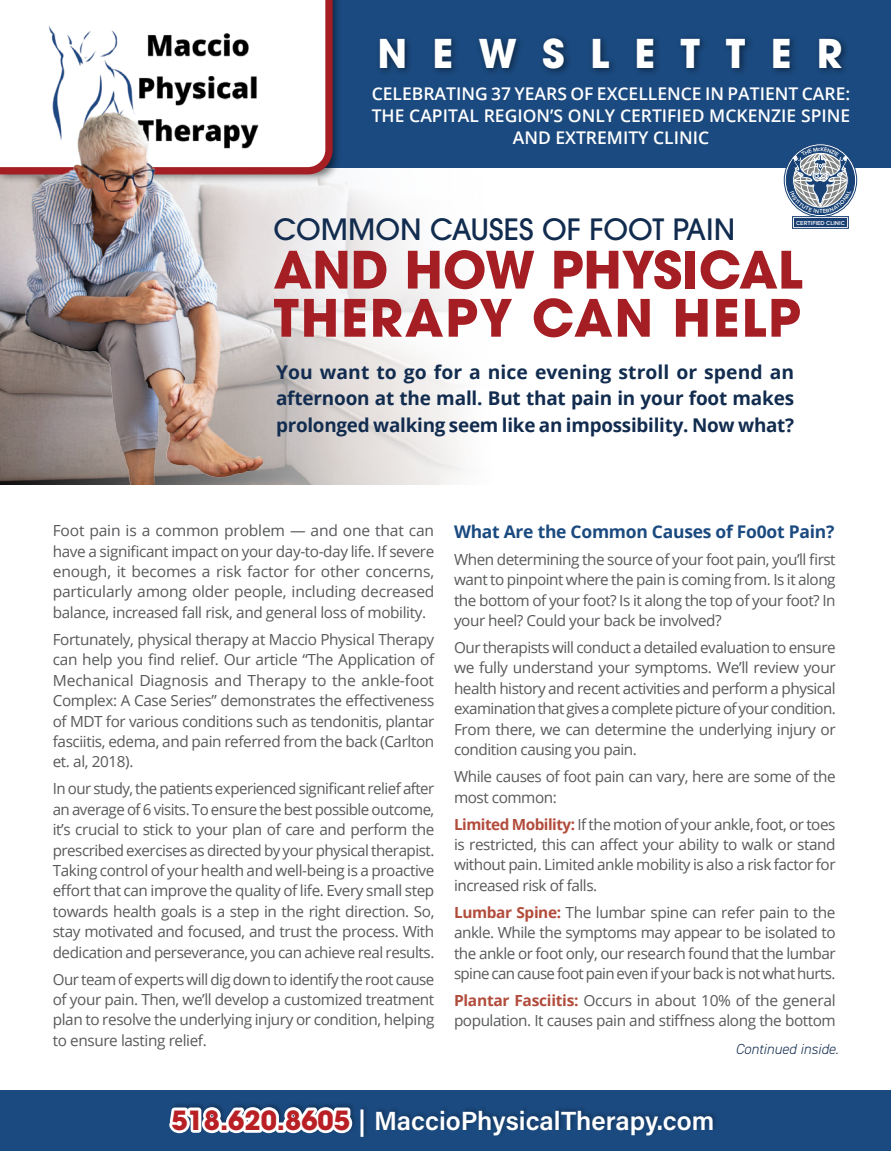
<style>
.page{position:relative;width:891px;height:1151px;background:#fff}
.page>*{position:absolute;margin:0;border:0;box-sizing:border-box;transform-origin:0 0}
.t1{font:700 51.07px/48.1px "ITC Avant Garde Pro";color:#a41e23}
.t2{font:700 39.38px "ITC Avant Garde Pro";letter-spacing:.64em;color:#fff}
.t3{font:500 29.25px "ITC Avant Garde Pro";color:#122c4f}
.t4{font:600 26.32px "Acumin Pro";color:#fff}
.t5{font:700 18.9px/26.3px "Open Sans";letter-spacing:-.015em;color:#122c4f;text-align:justify}
.t6{font:600 17.55px/21.8px "Open Sans";color:#fff;text-align:center}
.t7{font:700 17.55px "Open Sans";letter-spacing:-.015em;color:#1b4a80}
.t8{font:15.3px/20.5px "Open Sans";letter-spacing:-.03em;color:#58595b;text-align:justify}
.t9{font:italic 300 14.62px "DIN2014";color:#122c4f}
.t10{font:600 5.85px "Proxima Nova";color:#fff}
.s1{font-weight:700;color:#b24c3c}
.s2{font-family:"ITC Avant Garde Pro";font-weight:700}
</style>
<div class="page">
<img style="left:274px;top:167px;width:307px;height:317px">
<div style="left:0;top:1090px;width:891px;height:60px;background:#1b4a80"></div>
<div style="left:298px;top:0;width:593px;height:167px;background:#1b4a80"></div>
<div style="left:375px;top:33px;width:475px;height:44px;background:#000;opacity:.5"></div>
<div style="left:168px;top:1100px;width:550px;height:37px;background:#000;opacity:.25"></div>
<div style="left:793px;top:216px;width:55px;height:12px;border:1px solid #1a4073"></div>
<div style="left:794px;top:218px;width:53px;height:9px;background:#1a4073"></div>
<div style="left:784px;top:144px;width:73px;height:73px;border:1px solid #184276;border-radius:50%"></div>
<div style="left:0;top:0;width:342px;height:183px;background:#000;opacity:.55"></div>
<svg style="left:0;top:0;width:336px;height:178px"></svg>
<img style="left:0;top:83px;width:274px;height:401px">
<svg style="left:786px;top:145px;width:69px;height:70px"></svg>
<h2 class="t2" style="left:378px;top:27px;width:466px">NEWSLETTER</h2>
<p class="t6" style="left:372px;top:82px;width:480px">CELEBRATING 37 YEARS OF EXCELLENCE IN PATIENT CARE:<br>THE CAPITAL REGION’S ONLY CERTIFIED MCKENZIE SPINE<br>AND EXTREMITY CLINIC</p>
<h3 class="t3" style="left:274px;top:211px;width:463px">COMMON CAUSES OF FOOT PAIN</h3>
<h1 class="t1" style="left:274px;top:245px;width:531px">AND HOW PHYSICAL<br>THERAPY CAN HELP</h1>
<p class="t5" style="left:276px;top:358px;width:520px">You want to go for a nice evening stroll or spend an afternoon at the mall. But that pain in your foot makes prolonged walking seem like an impossibility. Now what?</p>
<p class="t10" style="left:796px;top:218px;width:50px">CERTIFIED CLINIC</p>
<p class="t8" style="left:53px;top:520px;width:383px">Foot pain is a common problem — and one that can have a significant impact on your day-to-day life. If severe enough, it becomes a risk factor for other concerns, particularly among older people, including decreased balance, increased fall risk, and general loss of mobility.</p>
<p class="t8" style="left:53px;top:628px;width:383px">Fortunately, physical therapy at Maccio Physical Therapy can help you find relief. Our article “The Application of Mechanical Diagnosis and Therapy to the ankle-foot Complex: A Case Series” demonstrates the effectiveness of MDT for various conditions such as tendonitis, plantar fasciitis, edema, and pain referred from the back (Carlton et. al, 2018).</p>
<p class="t8" style="left:53px;top:778px;width:383px">In our study, the patients experienced significant relief after an average of 6 visits. To ensure the best possible outcome, it’s crucial to stick to your plan of care and perform the prescribed exercises as directed by your physical therapist.<br>Taking control of your health and well-being is a proactive effort that can improve the quality of life. Every small step towards health goals is a step in the right direction. So, stay motivated and focused, and trust the process. With dedication and perseverance, you can achieve real results.</p>
<p class="t8" style="left:53px;top:968px;width:383px">Our team of experts will dig down to identify the root cause of your pain. Then, we’ll develop a customized treatment plan to resolve the underlying injury or condition, helping to ensure lasting relief.</p>
<p class="t7" style="left:454px;top:519px;width:382px">What Are the Common Causes of Fo0ot Pain?</p>
<p class="t8" style="left:454px;top:548px;width:383px">When determining the source of your foot pain, you’ll first want to pinpoint where the pain is coming from. Is it along the bottom of your foot? Is it along the top of your foot? In your heel? Could your back be involved?</p>
<p class="t8" style="left:454px;top:636px;width:383px">Our therapists will conduct a detailed evaluation to ensure we fully understand your symptoms. We’ll review your health history and recent activities and perform a physical examination that gives a complete picture of your condition.<br>From there, we can determine the underlying injury or condition causing you pain.</p>
<p class="t8" style="left:454px;top:765px;width:383px">While causes of foot pain can vary, here are some of the most common:</p>
<p class="t8" style="left:454px;top:813px;width:383px"><span class="s1">Limited Mobility:</span> If the motion of your ankle, foot, or toes is restricted, this can affect your ability to walk or stand without pain. Limited ankle mobility is also a risk factor for increased risk of falls.</p>
<p class="t8" style="left:454px;top:901px;width:383px"><span class="s1">Lumbar Spine:</span> The lumbar spine can refer pain to the ankle. While the symptoms may appear to be isolated to the ankle or foot only, our research found that the lumbar spine can cause foot pain even if your back is not what hurts.</p>
<p class="t8" style="left:454px;top:989px;width:383px"><span class="s1">Plantar Fasciitis:</span> Occurs in about 10% of the general population. It causes pain and stiffness along the bottom</p>
<p class="t9" style="left:735px;top:1039px;width:105px">Continued inside.</p>
<h3 class="t4" style="left:171px;top:1101px;width:544px"><span class="s2">518.620.8605</span> | MaccioPhysicalTherapy.com</h3>
</div>
